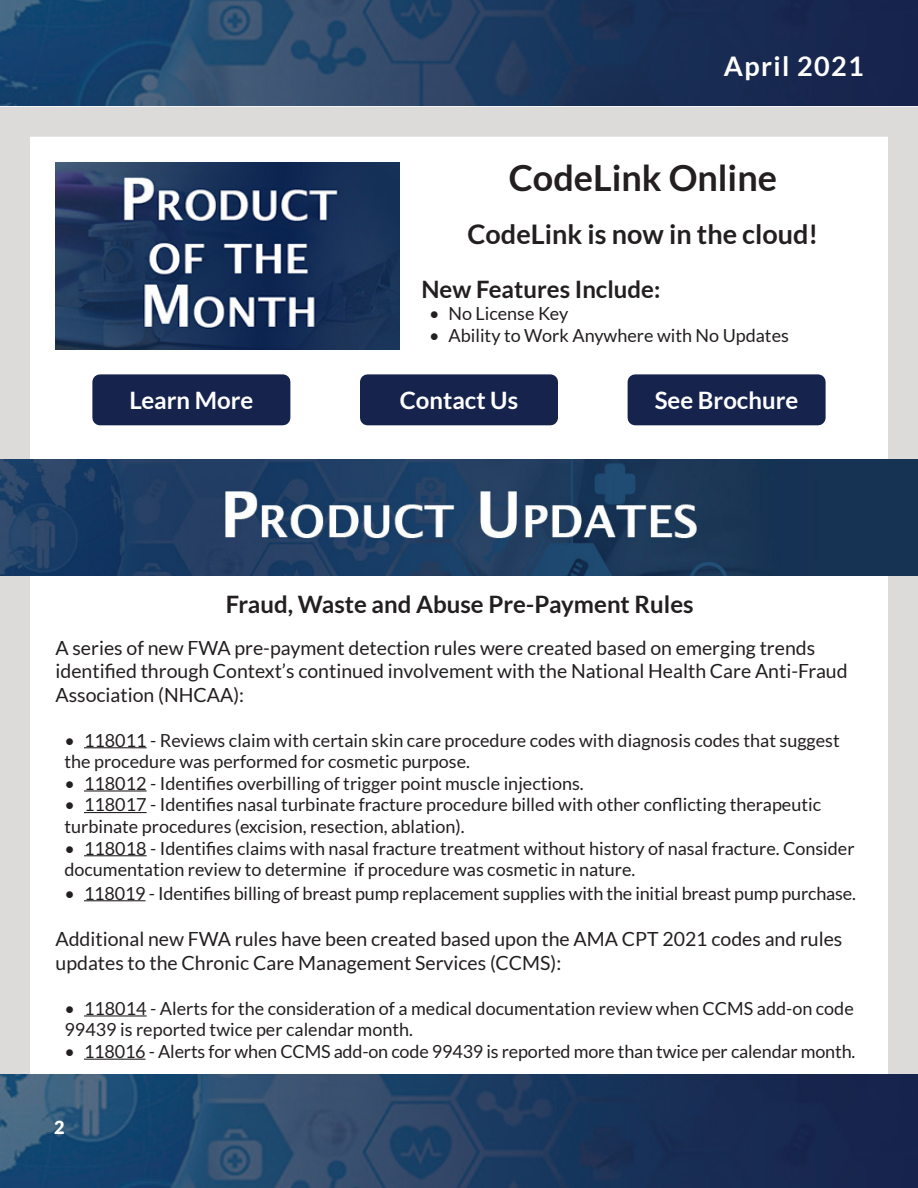
<style>
.page{position:relative;width:918px;height:1188px;background:#fff}
.page>*{position:absolute;margin:0;border:0;box-sizing:border-box;transform-origin:0 0}
.t1{font:700 36px "Lato";color:#231f20}
.t2{font:700 27px "Lato";color:#231f20}
.t3{font:700 27px "Lato";letter-spacing:.05em;color:#fff}
.t4{font:700 24px "Lato";color:#231f20}
.t5{font:700 24px "Lato";color:#fff}
.t6{font:19.5px/23.4px "Lato";color:#231f20}
.t7{font:18px/21.6px "Lato";color:#231f20}
.t8{font:900 18px "Lato";color:#fff}
</style>
<div class="page">
<div style="left:0;top:107px;width:918px;height:1081px;border:30px solid #dddbda"></div>
<svg style="left:917px;top:107px;width:1px;height:968px"></svg>
<img style="left:0;top:1075px;width:918px;height:113px">
<img style="left:0;top:0;width:918px;height:106px">
<img style="left:56px;top:162px;width:344px;height:188px">
<div style="left:100px;top:382px;width:183px;height:36px;background:#16234d"></div>
<div style="left:92px;top:374px;width:198px;height:51px;border:15px solid #16234d"></div>
<div style="left:368px;top:382px;width:183px;height:36px;background:#16234d"></div>
<div style="left:360px;top:374px;width:198px;height:51px;border:15px solid #16234d"></div>
<div style="left:635px;top:382px;width:183px;height:36px;background:#16234d"></div>
<div style="left:628px;top:374px;width:198px;height:51px;border:15px solid #16234d"></div>
<img style="left:0;top:459px;width:918px;height:117px">
<hr style="left:84px;top:747px;width:63px;height:1px;background:#231f20">
<hr style="left:84px;top:790px;width:63px;height:2px;background:#231f20">
<hr style="left:84px;top:812px;width:63px;height:1px;background:#231f20">
<hr style="left:84px;top:855px;width:63px;height:1px;background:#231f20">
<hr style="left:84px;top:900px;width:62px;height:1px;background:#231f20">
<hr style="left:84px;top:1015px;width:63px;height:2px;background:#231f20">
<hr style="left:84px;top:1059px;width:62px;height:1px;background:#231f20">
<h2 class="t3" style="left:724px;top:56px;width:142px">April 2021</h2>
<h1 class="t1" style="left:509px;top:163px;width:270px">CodeLink Online</h1>
<h2 class="t2" style="left:468px;top:223px;width:352px">CodeLink is now in the cloud!</h2>
<h3 class="t4" style="left:422px;top:280px;width:240px">New Features Include:</h3>
<p class="t7" style="left:429px;top:304px;width:141px">• No License Key</p>
<p class="t7" style="left:429px;top:326px;width:361px">• Ability to Work Anywhere with No Updates</p>
<h3 class="t5" style="left:129px;top:390px;width:125px">Learn More</h3>
<h3 class="t5" style="left:400px;top:390px;width:120px">Contact Us</h3>
<h3 class="t5" style="left:655px;top:390px;width:145px">See Brochure</h3>
<h3 class="t4" style="left:226px;top:595px;width:469px">Fraud, Waste and Abuse Pre-Payment Rules</h3>
<p class="t6" style="left:56px;top:637px;width:794px">A series of new FWA pre-payment detection rules were created based on emerging trends identified through Context’s continued involvement with the National Health Care Anti-Fraud<br>Association (NHCAA):</p>
<p class="t7" style="left:64px;top:730px;width:777px">• 118011 - Reviews claim with certain skin care procedure codes with diagnosis codes that suggest the procedure was performed for cosmetic purpose.</p>
<p class="t7" style="left:64px;top:774px;width:521px">• 118012 - Identifies overbilling of trigger point muscle injections.</p>
<p class="t7" style="left:64px;top:795px;width:758px">• 118017 - Identifies nasal turbinate fracture procedure billed with other conflicting therapeutic turbinate procedures (excision, resection, ablation).</p>
<p class="t7" style="left:64px;top:838px;width:792px">• 118018 - Identifies claims with nasal fracture treatment without history of nasal fracture. Consider documentation review to determine if procedure was cosmetic in nature.</p>
<p class="t7" style="left:64px;top:883px;width:793px">• 118019 - Identifies billing of breast pump replacement supplies with the initial breast pump purchase.</p>
<p class="t6" style="left:56px;top:929px;width:788px">Additional new FWA rules have been created based upon the AMA CPT 2021 codes and rules updates to the Chronic Care Management Services (CCMS):</p>
<p class="t7" style="left:64px;top:999px;width:791px">• 118014 - Alerts for the consideration of a medical documentation review when CCMS add-on code<br>99439 is reported twice per calendar month.</p>
<p class="t7" style="left:64px;top:1042px;width:792px">• 118016 - Alerts for when CCMS add-on code 99439 is reported more than twice per calendar month.</p>
<p class="t8" style="left:54px;top:1117px;width:12px">2</p>
</div>
